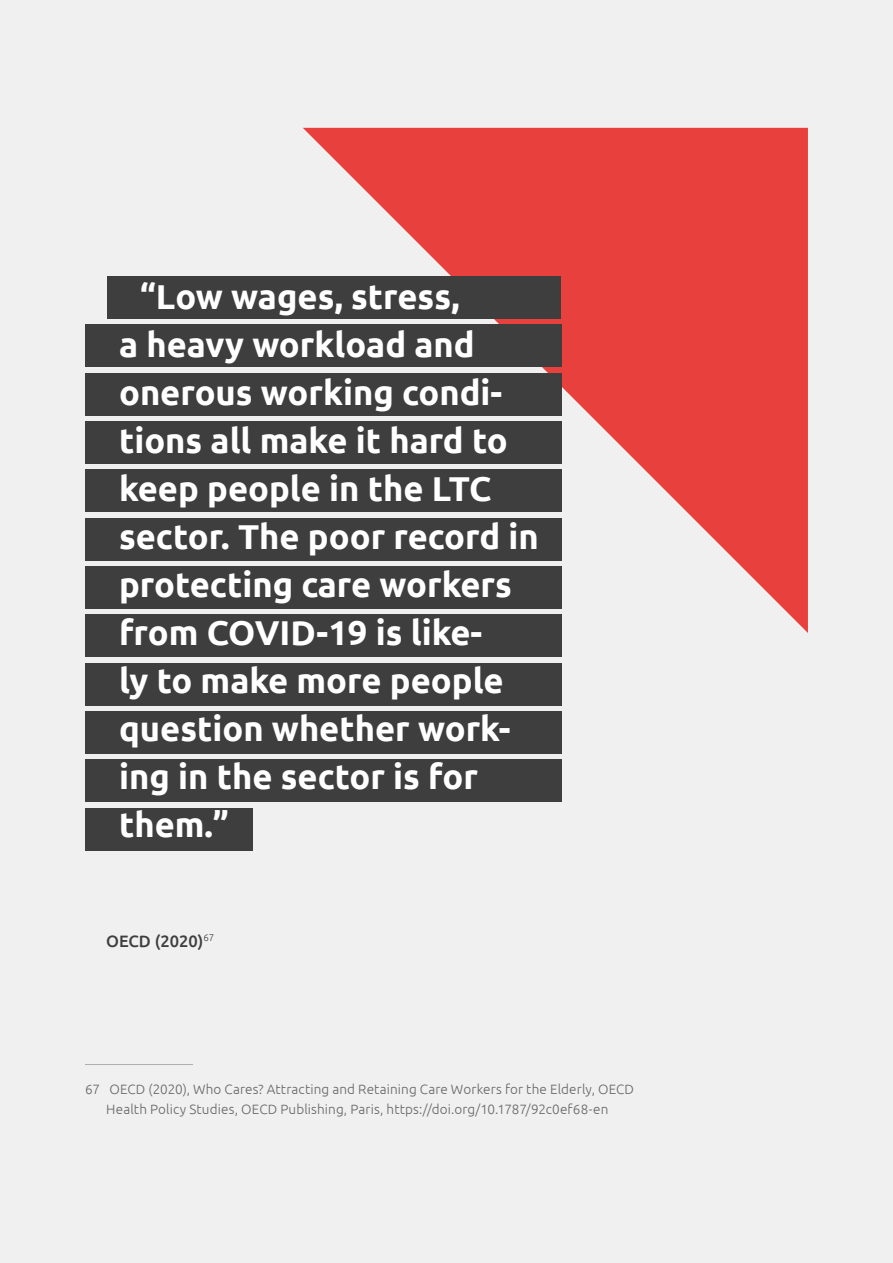
<style>
.page{position:relative;width:893px;height:1263px;background:#f0f0f0}
.page>*{position:absolute;margin:0;border:0;box-sizing:border-box;transform-origin:0 0}
.Paragraph__general{font:700 34.5px/48px "Ubuntu";color:#fff}
.Paragraph__general-2{font:500 16.5px "Ubuntu";color:#3e3e3f}
.Paragraph__footnote{font:300 13.5px/19.5px "Ubuntu";letter-spacing:.01em;color:#666;text-align:center}
</style>
<div class="page">
<svg style="left:303px;top:128px;width:505px;height:505px;fill:#e8403d"></svg>
<div style="left:108px;top:276px;width:453px;height:43px;background:#3e3e3f"></div>
<div style="left:85px;top:373px;width:476px;height:42px;background:#3e3e3f"></div>
<div style="left:85px;top:518px;width:476px;height:42px;background:#3e3e3f"></div>
<div style="left:85px;top:663px;width:476px;height:42px;background:#3e3e3f"></div>
<div style="left:85px;top:759px;width:476px;height:43px;background:#3e3e3f"></div>
<div style="left:85px;top:421px;width:476px;height:43px;background:#3e3e3f"></div>
<div style="left:85px;top:566px;width:476px;height:43px;background:#3e3e3f"></div>
<div style="left:85px;top:711px;width:476px;height:43px;background:#3e3e3f"></div>
<div style="left:85px;top:808px;width:168px;height:42px;background:#3e3e3f"></div>
<div style="left:85px;top:324px;width:476px;height:43px;background:#3e3e3f"></div>
<div style="left:85px;top:469px;width:476px;height:43px;background:#3e3e3f"></div>
<div style="left:85px;top:614px;width:476px;height:43px;background:#3e3e3f"></div>
<hr style="left:85px;top:1064px;width:108px;height:1px;background:#adadad">
<p class="Paragraph__general" style="left:119px;top:272px;width:421px;text-indent:21px">“Low wages, stress,<br>a heavy workload and onerous working condi&shy;tions all make it hard to keep people in the LTC sector. The poor record in protecting care workers from COVID-19 is like-<br>ly to make more people question whether work&shy;ing in the sector is for them.”</p>
<p class="Paragraph__general-2" style="left:106px;top:930px;width:110px">OECD (2020)<sup>67</sup></p>
<p class="Paragraph__footnote" style="left:85px;top:1079px;width:551px">67 OECD (2020), Who Cares? Attracting and Retaining Care Workers for the Elderly, OECD<br>Health Policy Studies, OECD Publishing, Paris, https://doi.org/10.1787/92c0ef68-en</p>
</div>
